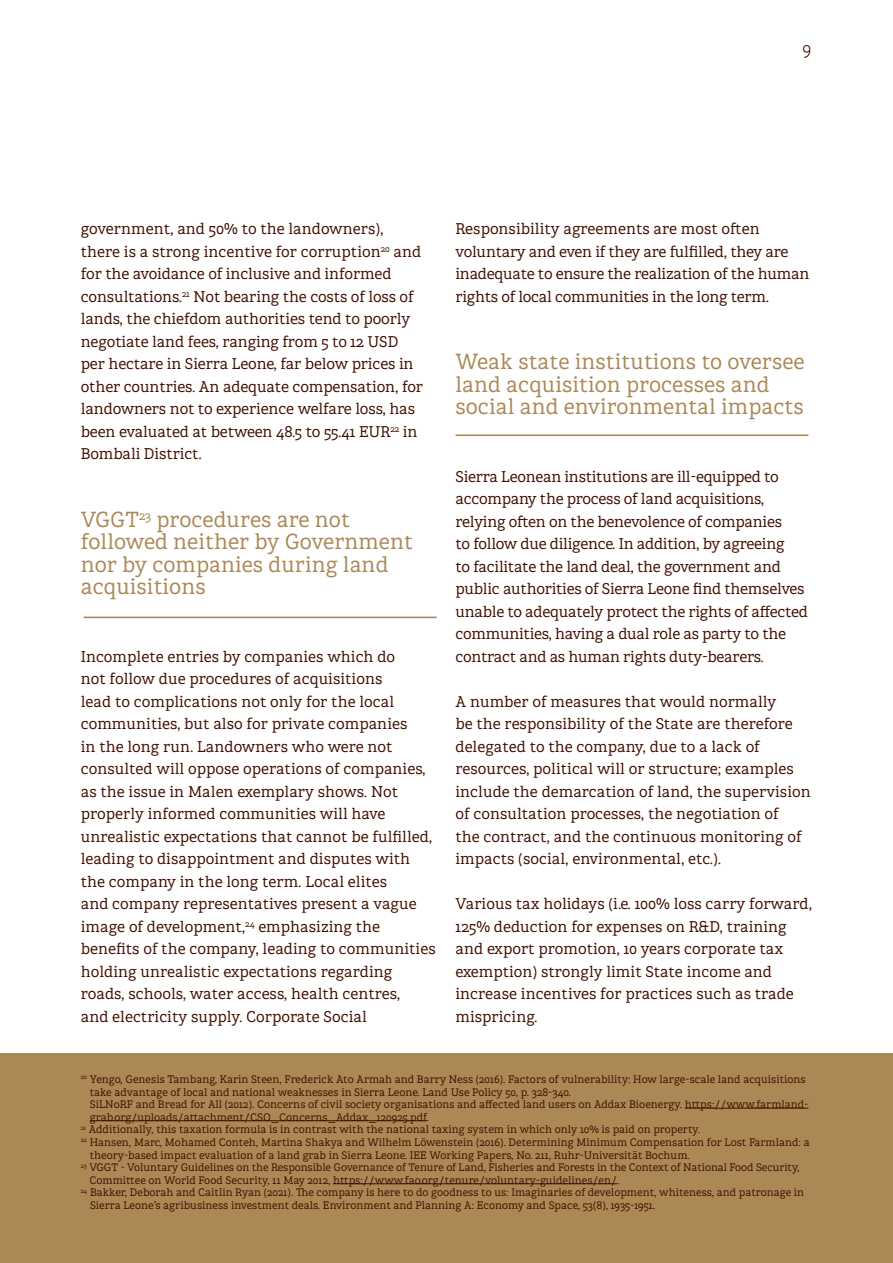
<style>
.page{position:relative;width:893px;height:1263px;background:#fff}
.page>*{position:absolute;margin:0;border:0;box-sizing:border-box;transform-origin:0 0}
.t1{font:21px/22.5px "Brava Slab";color:#ac8857}
.t2{font:300 16.5px "Brava Slab";color:#410f00}
.Heading_3{font:15px/22.5px "Brava Slab";color:#410f00}
.Heading_3-2{font:15px/22.5px "Brava Slab";letter-spacing:-.02em;color:#410f00}
.t3{font:10.5px/12.6px "Brava Slab";color:#410f00}
</style>
<div class="page">
<div style="left:0;top:1053px;width:893px;height:210px;background:#ac8857"></div>
<hr style="left:685px;top:1108px;width:123px;height:1px;background:#410f00">
<hr style="left:90px;top:1120px;width:336px;height:1px;background:#410f00">
<hr style="left:333px;top:1183px;width:284px;height:1px;background:#410f00">
<hr style="left:84px;top:617px;width:353px;height:1px;background:#ac8857">
<hr style="left:455px;top:434px;width:353px;height:2px;background:#ac8857">
<p class="t2" style="left:803px;top:37px;width:10px">9</p>
<p class="Heading_3" style="left:81px;top:217px;width:344px">government, and 50% to the landowners), there is a strong incentive for corruption<sup>20</sup> and for the avoidance of inclusive and informed consultations.<sup>21</sup> Not bearing the costs of loss of lands, the chiefdom authorities tend to poorly negotiate land fees, ranging from 5 to 12 USD per hectare in Sierra Leone, far below prices in other countries. An adequate compensation, for landowners not to experience welfare loss, has been evaluated at between 48.5 to 55.41 EUR<sup>22</sup> in Bombali District.</p>
<p class="t1" style="left:81px;top:507px;width:334px">VGGT<sup>23</sup> procedures are not followed neither by Government nor by companies during land acquisitions</p>
<p class="Heading_3" style="left:81px;top:644px;width:356px">Incomplete entries by companies which do<br>not follow due procedures of acquisitions<br>lead to complications not only for the local communities, but also for private companies<br>in the long run. Landowners who were not consulted will oppose operations of companies, as the issue in Malen exemplary shows. Not properly informed communities will have unrealistic expectations that cannot be fulfilled, leading to disappointment and disputes with the company in the long term. Local elites<br>and company representatives present a vague image of development,<sup>24</sup> emphasizing the benefits of the company, leading to communities holding unrealistic expectations regarding roads, schools, water access, health centres,<br>and electricity supply. Corporate Social</p>
<p class="Heading_3-2" style="left:455px;top:217px;width:355px">Responsibility agreements are most often voluntary and even if they are fulfilled, they are inadequate to ensure the realization of the human rights of local communities in the long term.</p>
<p class="t1" style="left:455px;top:350px;width:351px">Weak state institutions to oversee land acquisition processes and social and environmental impacts</p>
<p class="Heading_3-2" style="left:455px;top:464px;width:354px">Sierra Leonean institutions are ill-equipped to accompany the process of land acquisitions, relying often on the benevolence of companies<br>to follow due diligence. In addition, by agreeing<br>to facilitate the land deal, the government and public authorities of Sierra Leone find themselves unable to adequately protect the rights of affected communities, having a dual role as party to the contract and as human rights duty-bearers.</p>
<p class="Heading_3" style="left:455px;top:689px;width:357px">A number of measures that would normally<br>be the responsibility of the State are therefore delegated to the company, due to a lack of resources, political will or structure; examples include the demarcation of land, the supervision of consultation processes, the negotiation of<br>the contract, and the continuous monitoring of impacts (social, environmental, etc.).</p>
<p class="Heading_3" style="left:455px;top:892px;width:358px">Various tax holidays (i.e. 100% loss carry forward, 125% deduction for expenses on R&amp;D, training and export promotion, 10 years corporate tax exemption) strongly limit State income and increase incentives for practices such as trade mispricing.</p>
<p class="t3" style="left:90px;top:1072px;width:720px;text-indent:-9px"><sup>20</sup> Yengo, Genesis Tambang, Karin Steen, Frederick Ato Armah and Barry Ness (2016). Factors of vulnerability: How large-scale land acquisitions take advantage of local and national weaknesses in Sierra Leone. Land Use Policy 50, p. 328-340.<br>SiLNoRF and Bread for All (2012). Concerns of civil society organisations and affected land users on Addax Bioenergy. https://www.farmland&shy;grab.org/uploads/attachment/CSO_Concerns_Addax_120925.pdf.</p>
<p class="t3" style="left:81px;top:1123px;width:621px"><sup>21</sup> Additionally, this taxation formula is in contrast with the national taxing system in which only 10% is paid on property.</p>
<p class="t3" style="left:90px;top:1135px;width:721px;text-indent:-9px"><sup>22</sup> Hansen, Marc, Mohamed Conteh, Martina Shakya and Wilhelm Löwenstein (2016). Determining Minimum Compensation for Lost Farmland: a theory-based impact evaluation of a land grab in Sierra Leone. IEE Working Papers, No. 211, Ruhr-Universität Bochum.</p>
<p class="t3" style="left:89px;top:1161px;width:712px;text-indent:-9px"><sup>23</sup> VGGT - Voluntary Guidelines on the Responsible Governance of Tenure of Land, Fisheries and Forests in the Context of National Food Security,<br>Committee on World Food Security, 11 May 2012, https://www.fao.org/tenure/voluntary-guidelines/en/.</p>
<p class="t3" style="left:90px;top:1186px;width:716px;text-indent:-9px"><sup>24</sup> Bakker, Deborah and Caitlin Ryan (2021). The company is here to do goodness to us: Imaginaries of development, whiteness, and patronage in<br>Sierra Leone’s agribusiness investment deals. Environment and Planning A: Economy and Space, 53(8), 1935-1951.</p>
</div>
